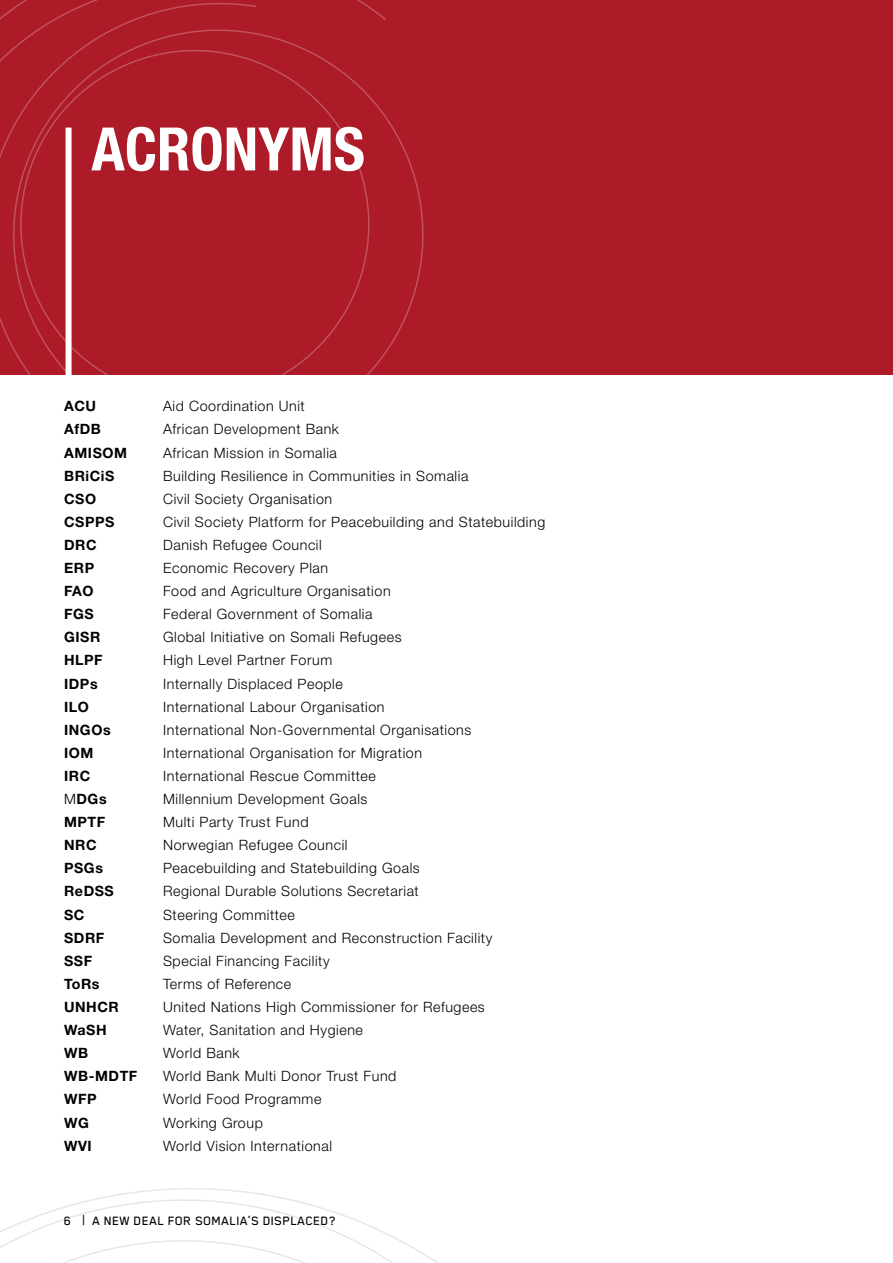
<style>
.page{position:relative;width:893px;height:1263px;background:#fff}
.page>*{position:absolute;margin:0;border:0;box-sizing:border-box;transform-origin:0 0}
.t1{font:700 condensed 60px "Helvetica Neue LT Std";color:#fff}
.t2{font:300 14.25px "Helvetica Neue LT Std";letter-spacing:.04em;color:#000}
.t3{font:700 14.25px "Helvetica Neue LT Std";letter-spacing:.04em;color:#000}
.t4{font:500 13.95px "Blender Pro";letter-spacing:.02em;color:#000}
.s1{font-weight:300}
.s2{font-family:"Helvetica Neue";font-weight:400;font-stretch:condensed}
</style>
<div class="page">
<div style="left:0;top:0;width:893px;height:374px;background:#ad1a28"></div>
<svg style="left:0;top:1188px;width:438px;height:75px"></svg>
<svg style="left:0;top:0;width:452px;height:375px"></svg>
<h1 class="t1" style="left:91px;top:113px;width:275px">ACRONYMS</h1>
<p class="t3" style="left:64px;top:397px;width:34px">ACU</p>
<p class="t2" style="left:163px;top:397px;width:143px">Aid Coordination Unit</p>
<p class="t3" style="left:64px;top:420px;width:38px">AfDB</p>
<p class="t2" style="left:163px;top:421px;width:177px">African Development Bank</p>
<p class="t3" style="left:64px;top:444px;width:64px">AMISOM</p>
<p class="t2" style="left:163px;top:444px;width:175px">African Mission in Somalia</p>
<p class="t3" style="left:64px;top:467px;width:52px">BRiCiS</p>
<p class="t2" style="left:163px;top:467px;width:307px">Building Resilience in Communities in Somalia</p>
<p class="t3" style="left:64px;top:490px;width:34px">CSO</p>
<p class="t2" style="left:163px;top:490px;width:171px">Civil Society Organisation</p>
<p class="t3" style="left:64px;top:513px;width:52px">CSPPS</p>
<p class="t2" style="left:163px;top:513px;width:384px">Civil Society Platform for Peacebuilding and Statebuilding</p>
<p class="t3" style="left:64px;top:536px;width:34px">DRC</p>
<p class="t2" style="left:163px;top:536px;width:160px">Danish Refugee Council</p>
<p class="t3" style="left:64px;top:559px;width:32px">ERP</p>
<p class="t2" style="left:163px;top:559px;width:167px">Economic Recovery Plan</p>
<p class="t3" style="left:64px;top:582px;width:31px">FAO</p>
<p class="t2" style="left:163px;top:582px;width:229px">Food and Agriculture Organisation</p>
<p class="t3" style="left:64px;top:605px;width:31px">FGS</p>
<p class="t2" style="left:163px;top:605px;width:211px">Federal Government of Somalia</p>
<p class="t3" style="left:64px;top:628px;width:38px">GISR</p>
<p class="t2" style="left:163px;top:628px;width:240px">Global Initiative on Somali Refugees</p>
<p class="t3" style="left:64px;top:651px;width:40px">HLPF</p>
<p class="t2" style="left:163px;top:652px;width:171px">High Level Partner Forum</p>
<p class="t3" style="left:64px;top:675px;width:35px">IDPs</p>
<p class="t2" style="left:163px;top:675px;width:181px">Internally Displaced People</p>
<p class="t3" style="left:64px;top:698px;width:26px">ILO</p>
<p class="t2" style="left:163px;top:698px;width:223px">International Labour Organisation</p>
<p class="t3" style="left:64px;top:721px;width:48px">INGOs</p>
<p class="t2" style="left:163px;top:721px;width:310px">International Non-Governmental Organisations</p>
<p class="t3" style="left:64px;top:744px;width:31px">IOM</p>
<p class="t2" style="left:163px;top:744px;width:260px">International Organisation for Migration</p>
<p class="t3" style="left:64px;top:767px;width:28px">IRC</p>
<p class="t2" style="left:163px;top:767px;width:214px">International Rescue Committee</p>
<p class="t3" style="left:64px;top:790px;width:44px"><span class="s1">M</span>DGs</p>
<p class="t2" style="left:163px;top:790px;width:206px">Millennium Development Goals</p>
<p class="t3" style="left:64px;top:813px;width:43px">MPTF</p>
<p class="t2" style="left:163px;top:813px;width:147px">Multi Party Trust Fund</p>
<p class="t3" style="left:64px;top:836px;width:34px">NRC</p>
<p class="t2" style="left:163px;top:836px;width:186px">Norwegian Refugee Council</p>
<p class="t3" style="left:64px;top:859px;width:40px">PSGs</p>
<p class="t2" style="left:163px;top:859px;width:258px">Peacebuilding and Statebuilding Goals</p>
<p class="t3" style="left:64px;top:882px;width:51px">ReDSS</p>
<p class="t2" style="left:163px;top:883px;width:257px">Regional Durable Solutions Secretariat</p>
<p class="t3" style="left:64px;top:906px;width:22px">SC</p>
<p class="t2" style="left:163px;top:906px;width:133px">Steering Committee</p>
<p class="t3" style="left:64px;top:929px;width:42px">SDRF</p>
<p class="t2" style="left:163px;top:929px;width:331px">Somalia Development and Reconstruction Facility</p>
<p class="t3" style="left:64px;top:952px;width:30px">SSF</p>
<p class="t2" style="left:163px;top:952px;width:168px">Special Financing Facility</p>
<p class="t3" style="left:64px;top:975px;width:37px">ToRs</p>
<p class="t2" style="left:163px;top:975px;width:130px">Terms of Reference</p>
<p class="t3" style="left:64px;top:998px;width:56px">UNHCR</p>
<p class="t2" style="left:163px;top:998px;width:323px">United Nations High Commissioner for Refugees</p>
<p class="t3" style="left:64px;top:1021px;width:44px">WaSH</p>
<p class="t2" style="left:163px;top:1021px;width:201px">Water, Sanitation and Hygiene</p>
<p class="t3" style="left:64px;top:1044px;width:26px">WB</p>
<p class="t2" style="left:163px;top:1044px;width:78px">World Bank</p>
<p class="t3" style="left:64px;top:1067px;width:75px">WB-MDTF</p>
<p class="t2" style="left:163px;top:1067px;width:235px">World Bank Multi Donor Trust Fund</p>
<p class="t3" style="left:64px;top:1090px;width:34px">WFP</p>
<p class="t2" style="left:163px;top:1090px;width:160px">World Food Programme</p>
<p class="t3" style="left:64px;top:1113px;width:26px">WG</p>
<p class="t2" style="left:163px;top:1114px;width:101px">Working Group</p>
<p class="t3" style="left:64px;top:1137px;width:29px">WVI</p>
<p class="t2" style="left:163px;top:1137px;width:170px">World Vision International</p>
<p class="t4" style="left:64px;top:1214px;width:273px">6 <span class="s2">|</span> A NEW DEAL FOR SOMALIA’S DISPLACED?</p>
</div>
